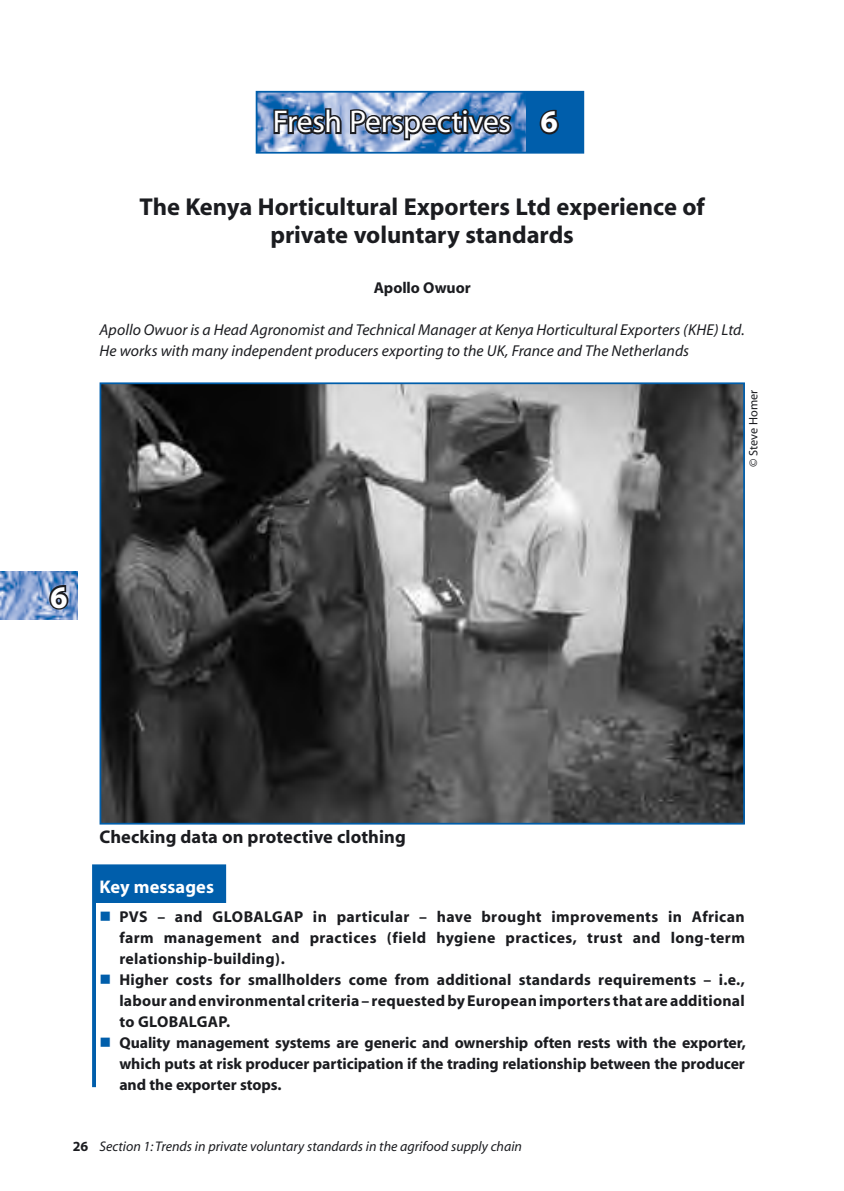
<style>
.page{position:relative;width:844px;height:1191px;background:#fff}
.page>*{position:absolute;margin:0;border:0;box-sizing:border-box;transform-origin:0 0}
.t1{font:31.5px "Myriad";letter-spacing:-.01em;color:#fff}
.t2{font:700 31.5px "Myriad";color:#fff}
.t3{font:700 24.5px/28px "Myriad";color:#1b1c20;text-align:center}
.t4{font:700 18.38px "Myriad";letter-spacing:.005em;color:#1b1c20}
.t5{font:700 18.38px "Myriad";letter-spacing:.005em;color:#fff}
.t6{font:700 15.75px/21px "Myriad";letter-spacing:.015em;color:#1b1c20;text-align:justify}
.t7{font:italic 15.75px/21px "Myriad";letter-spacing:.005em;color:#1b1c20}
.t8{font:700 15.75px "Myriad";letter-spacing:-.005em;color:#1b1c20}
.t9{font:italic 14px "Myriad";color:#1b1c20}
.t10{font:700 14px "Myriad";color:#1b1c20}
.t11{font:12.25px "Myriad";letter-spacing:.005em;color:#1b1c20}
.s1{font-weight:700}
.s2{color:#005eab}
</style>
<div class="page">
<img style="left:0;top:571px;width:78px;height:48px">
<svg style="left:47px;top:583px;width:23px;height:28px"></svg>
<img style="left:258px;top:94px;width:268px;height:57px">
<div style="left:255px;top:91px;width:329px;height:63px;border:2px solid #005eab"></div>
<div style="left:526px;top:92px;width:57px;height:61px;background:#005eab"></div>
<svg style="left:272px;top:106px;width:241px;height:48px"></svg>
<svg style="left:539px;top:109px;width:20px;height:26px"></svg>
<img style="left:102px;top:385px;width:639px;height:436px">
<div style="left:99px;top:382px;width:645px;height:442px;border:2px solid #005eab"></div>
<div style="left:96px;top:868px;width:126px;height:215px;background:#005eab"></div>
<div style="left:92px;top:864px;width:134px;height:223px;border:7px solid #005eab"></div>
<div style="left:96px;top:903px;width:155px;height:191px;background:#fff"></div>
<h1 class="t1" style="left:273px;top:106px;width:285px">Fresh Perspectives <span class="s1">6</span></h1>
<h2 class="t3" style="left:139px;top:193px;width:566px">The Kenya Horticultural Exporters Ltd experience of private voluntary standards</h2>
<p class="t8" style="left:374px;top:280px;width:98px">Apollo Owuor</p>
<p class="t7" style="left:99px;top:320px;width:646px">Apollo Owuor is a Head Agronomist and Technical Manager at Kenya Horticultural Exporters (KHE) Ltd.<br>He works with many independent producers exporting to the UK, France and The Netherlands</p>
<p class="t11" style="left:747px;top:467px;width:79px;rotate:-90deg">© Steve Homer</p>
<h1 class="t2" style="left:50px;top:580px;width:17px">6</h1>
<p class="t4" style="left:99px;top:827px;width:308px">Checking data on protective clothing</p>
<p class="t5" style="left:99px;top:877px;width:116px">Key messages</p>
<p class="t6" style="left:119px;top:906px;width:626px;text-indent:-20px"><span class="s2">■</span> PVS – and GLOBALGAP in particular – have brought improvements in African farm management and practices (field hygiene practices, trust and long-term relationship-building).</p>
<p class="t6" style="left:119px;top:969px;width:626px;text-indent:-20px"><span class="s2">■</span> Higher costs for smallholders come from additional standards requirements – i.e., labour and environmental criteria – requested by European importers that are additional to GLOBALGAP.</p>
<p class="t6" style="left:119px;top:1032px;width:627px;text-indent:-20px"><span class="s2">■</span> Quality management systems are generic and ownership often rests with the exporter, which puts at risk producer participation if the trading relationship between the producer and the exporter stops.</p>
<p class="t10" style="left:73px;top:1138px;width:9px">26</p>
<p class="t9" style="left:99px;top:1139px;width:424px">Section 1: Trends in private voluntary standards in the agrifood supply chain</p>
</div>
